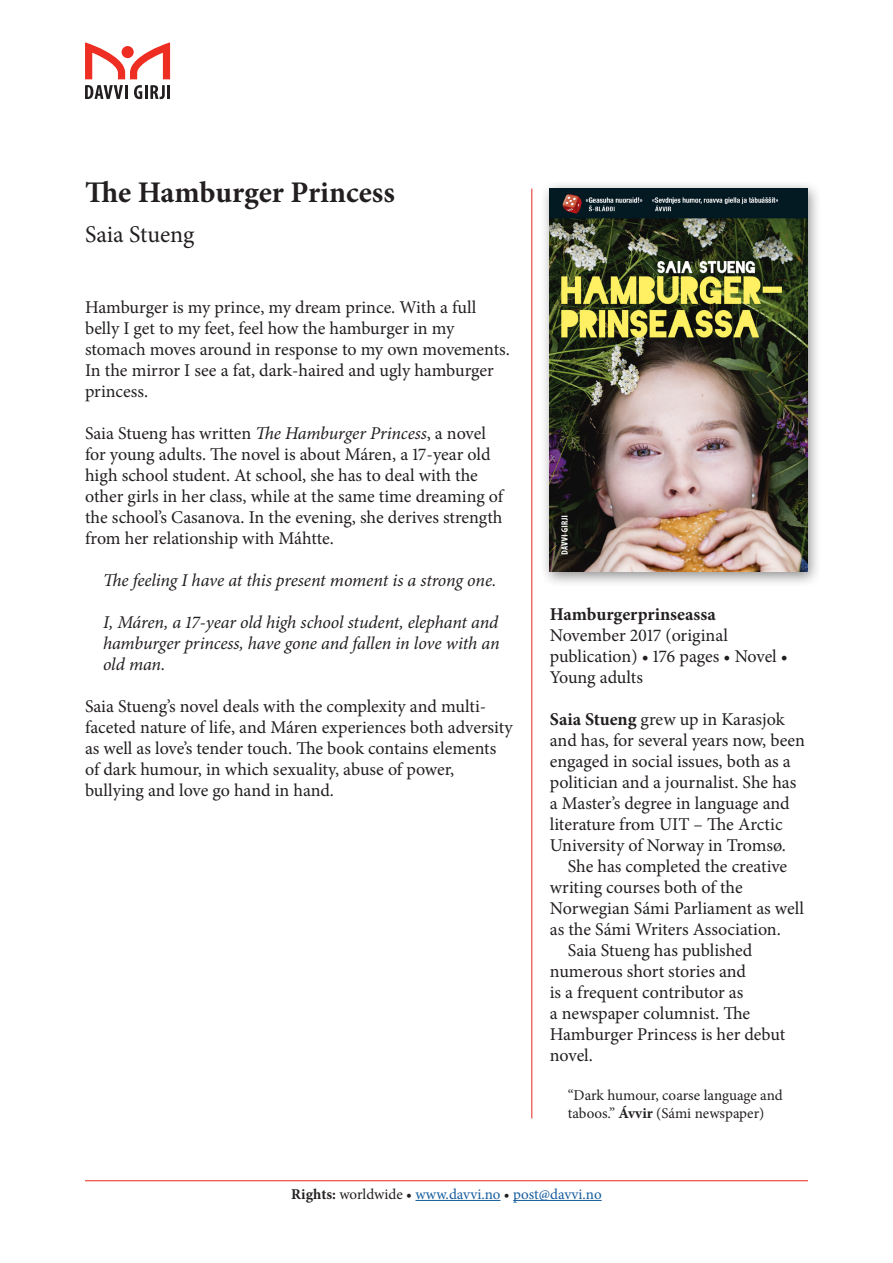
<style>
.page{position:relative;width:893px;height:1263px;background:#fff}
.page>*{position:absolute;margin:0;border:0;box-sizing:border-box;transform-origin:0 0}
.Tittel{font:700 30px "Minion Pro";color:#231f20}
.Forfatter{font:24px "Minion Pro";letter-spacing:-.005em;color:#231f20}
.Storavsnitt{font:18px/21px "Minion Pro";letter-spacing:-.005em;color:#231f20}
.Småavsnitt{font:18px/21px "Minion Pro";letter-spacing:-.005em;color:#231f20}
.Sitat{font:italic 18px/21px "Minion Pro";letter-spacing:-.01em;color:#231f20;text-align:justify}
.Avis-sitat{font:15px/18px "Minion Pro";color:#231f20}
.Rettigheter{font:15px "Minion Pro";color:#175d9e}
.s1{font-style:italic}
.s2{font-weight:700}
.s3{font-weight:700;color:#231f20}
.s4{color:#231f20}
</style>
<div class="page">
<div style="left:540px;top:180px;width:282px;height:408px;background:#231f20;opacity:.5"></div>
<img style="left:550px;top:189px;width:258px;height:383px">
<svg style="left:85px;top:85px;width:38px;height:14px"></svg>
<hr style="left:125px;top:85px;width:3px;height:14px;background:#231f20">
<svg style="left:134px;top:85px;width:8px;height:14px"></svg>
<hr style="left:145px;top:85px;width:3px;height:14px;background:#231f20">
<svg style="left:150px;top:85px;width:15px;height:14px"></svg>
<hr style="left:167px;top:85px;width:3px;height:14px;background:#231f20">
<svg style="left:85px;top:43px;width:85px;height:36px"></svg>
<div style="left:122px;top:46px;width:12px;height:12px;background:#ee2e22;border-radius:50%"></div>
<hr style="left:85px;top:1180px;width:723px;height:1px;background:#e5261b">
<hr style="left:415px;top:1200px;width:86px;height:1px;background:#175d9e">
<hr style="left:513px;top:1200px;width:89px;height:1px;background:#175d9e">
<hr style="left:532px;top:189px;width:1px;height:929px;background:#e5261b">
<p class="Tittel" style="left:85px;top:171px;width:311px">The Hamburger Princess</p>
<p class="Forfatter" style="left:85px;top:219px;width:111px">Saia Stueng</p>
<p class="Storavsnitt" style="left:85px;top:297px;width:426px">Hamburger is my prince, my dream prince. With a full belly I get to my feet, feel how the hamburger in my stomach moves around in response to my own movements.<br>In the mirror I see a fat, dark-haired and ugly hamburger princess.</p>
<p class="Storavsnitt" style="left:85px;top:423px;width:420px">Saia Stueng has written <span class="s1">The Hamburger Princess</span>, a novel for young adults. The novel is about Máren, a 17-year old high school student. At school, she has to deal with the other girls in her class, while at the same time dreaming of the school’s Casanova. In the evening, she derives strength from her relationship with Máhtte.</p>
<p class="Sitat" style="left:103px;top:570px;width:395px">The feeling I have at this present moment is a strong one.</p>
<p class="Sitat" style="left:103px;top:612px;width:398px">I, Máren, a 17-year old high school student, elephant and hamburger princess, have gone and fallen in love with an old man.</p>
<p class="Storavsnitt" style="left:85px;top:696px;width:429px">Saia Stueng’s novel deals with the complexity and multi&shy;faceted nature of life, and Máren experiences both adversity as well as love’s tender touch. The book contains elements of dark humour, in which sexuality, abuse of power, bullying and love go hand in hand.</p>
<p class="Storavsnitt" style="left:550px;top:604px;width:240px"><span class="s2">Hamburgerprinseassa<br></span>November 2017 (original publication) • 176 pages • Novel •<br>Young adults</p>
<p class="Storavsnitt" style="left:550px;top:709px;width:257px"><span class="s2">Saia Stueng</span> grew up in Karasjok and has, for several years now, been engaged in social issues, both as a politician and a journalist. She has a Master’s degree in language and literature from UIT – The Arctic University of Norway in Tromsø.</p>
<p class="Småavsnitt" style="left:550px;top:856px;width:256px;text-indent:18px">She has completed the creative writing courses both of the<br>Norwegian Sámi Parliament as well as the Sámi Writers Association.</p>
<p class="Småavsnitt" style="left:550px;top:940px;width:237px;text-indent:18px">Saia Stueng has published numerous short stories and<br>is a frequent contributor as<br>a newspaper columnist. The<br>Hamburger Princess is her debut novel.</p>
<p class="Avis-sitat" style="left:568px;top:1087px;width:216px">“Dark humour, coarse language and taboos.” <span class="s2">Ávvir</span> (Sámi newspaper)</p>
<p class="Rettigheter" style="left:291px;top:1184px;width:312px"><span class="s3">Rights:</span> <span class="s4">worldwide •</span> www.davvi.no <span class="s4">•</span> post@davvi.no</p>
</div>
